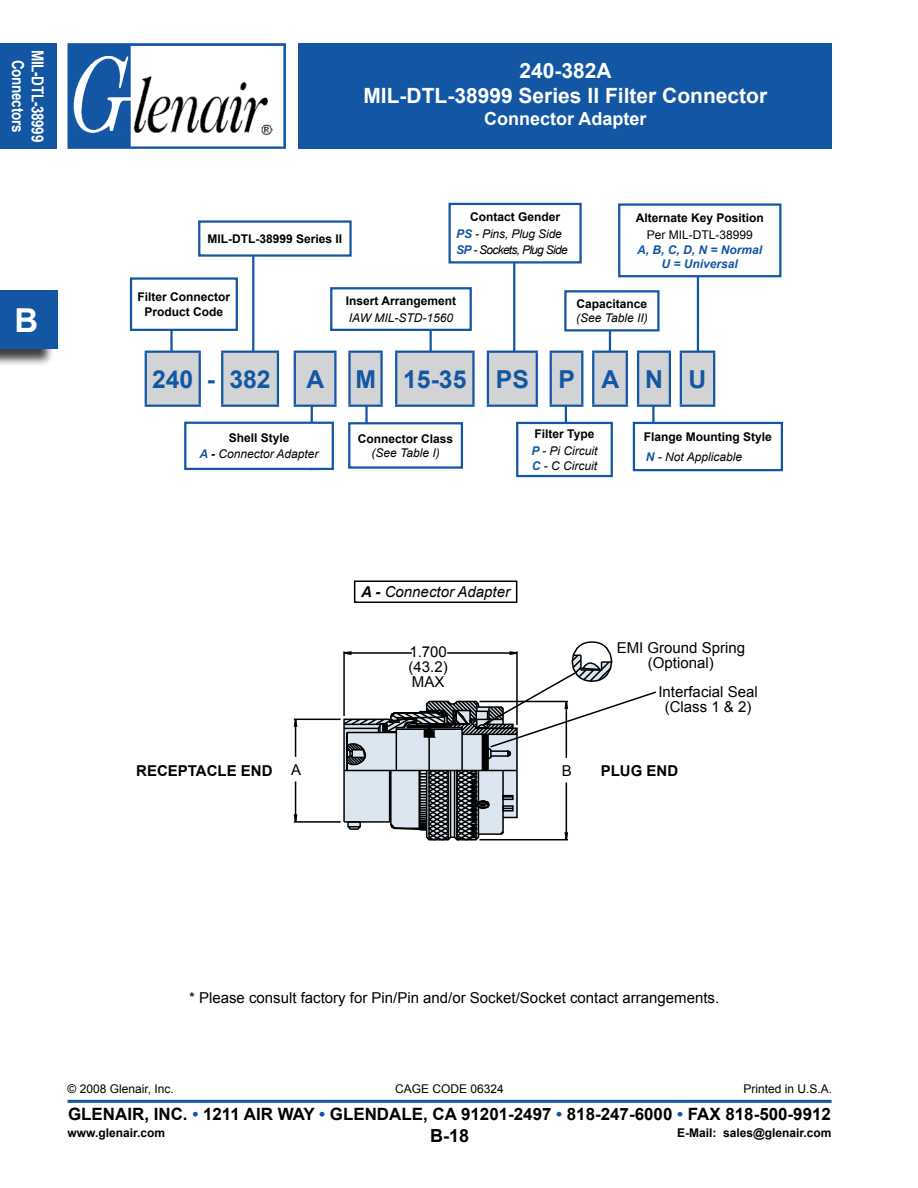
<style>
.page{position:relative;width:918px;height:1188px;background:#fff}
.page>*{position:absolute;margin:0;border:0;box-sizing:border-box;transform-origin:0 0}
.t1{font:700 33px "Arial";color:#fff}
.t2{font:700 24.75px "Arial";letter-spacing:1.035em;color:#1256a4}
.t3{font:700 24.75px "Arial";color:#1256a4}
.t4{font:700 21px/25.2px "Arial";color:#fff;text-align:center}
.t5{font:700 18px "Arial";color:#fff}
.t6{font:700 18px "Arial";color:#000}
.t7{font:700 16.95px "Arial";color:#000}
.t8{font:700 16.5px/19.8px "Arial Narrow";letter-spacing:-.02em;color:#fff;text-align:center}
.t9{font:15px/15px "Arial";color:#000;text-align:center}
.t10{font:700 15px "Arial";color:#000}
.t11{font:italic 15px "Arial";color:#000}
.t12{font:700 12px/14.4px "Arial";color:#000}
.t13{font:italic 12px/16.5px "Arial";color:#000;text-align:center}
.t14{font:12px "Arial";color:#000}
.t15{font:italic 12px/16.5px "Arial";letter-spacing:-.06em;color:#000;text-align:center}
.t16{font:italic 700 12px/14.4px "Arial";color:#1256a4;text-align:center}
.s1{font-weight:700;font-style:normal}
.s2{font-weight:700;color:#1256a4}
.s3{font-weight:700}
.s4{font-style:italic;color:#1256a4}
.s5{font-weight:400;font-style:italic}
.s6{color:#1256a4}
</style>
<div class="page">
<div style="left:298px;top:43px;width:534px;height:106px;background:#1256a4"></div>
<div style="left:0;top:43px;width:56px;height:106px;background:#1256a4"></div>
<img style="left:68px;top:43px;width:218px;height:106px">
<img style="left:134px;top:74px;width:139px;height:63px">
<hr style="left:68px;top:1100px;width:764px;height:3px;background:#1256a4">
<div style="left:0;top:292px;width:111px;height:896px;background:#fff"></div>
<div style="left:0;top:291px;width:57px;height:58px;background:#1256a4"></div>
<hr style="left:294px;top:719px;width:47px;height:1px;background:#000">
<hr style="left:294px;top:821px;width:47px;height:2px;background:#000">
<hr style="left:295px;top:719px;width:1px;height:38px;background:#000">
<hr style="left:295px;top:782px;width:1px;height:40px;background:#000">
<svg style="left:293px;top:813px;width:5px;height:10px"></svg>
<svg style="left:293px;top:718px;width:5px;height:10px"></svg>
<svg style="left:334px;top:641px;width:322px;height:200px"></svg>
<div style="left:354px;top:580px;width:163px;height:23px;border:2px solid #000"></div>
<hr style="left:365px;top:388px;width:3px;height:73px;background:#1256a4">
<hr style="left:170px;top:303px;width:3px;height:66px;background:#1256a4">
<hr style="left:513px;top:250px;width:2px;height:128px;background:#1256a4">
<hr style="left:609px;top:309px;width:2px;height:73px;background:#1256a4">
<hr style="left:697px;top:232px;width:2px;height:134px;background:#1256a4">
<hr style="left:252px;top:242px;width:2px;height:140px;background:#1256a4">
<hr style="left:311px;top:394px;width:2px;height:76px;background:#1256a4">
<hr style="left:430px;top:316px;width:2px;height:76px;background:#1256a4">
<hr style="left:565px;top:397px;width:2px;height:59px;background:#1256a4">
<div style="left:565px;top:291px;width:93px;height:39px;background:#fff"></div>
<div style="left:564px;top:290px;width:96px;height:42px;border:2px solid #1256a4"></div>
<div style="left:331px;top:288px;width:140px;height:42px;background:#fff"></div>
<div style="left:330px;top:287px;width:142px;height:44px;border:2px solid #1256a4"></div>
<div style="left:131px;top:279px;width:106px;height:51px;background:#fff"></div>
<div style="left:130px;top:277px;width:108px;height:54px;border:2px solid #1256a4"></div>
<div style="left:199px;top:222px;width:152px;height:34px;background:#fff"></div>
<div style="left:198px;top:220px;width:154px;height:37px;border:2px solid #1256a4"></div>
<hr style="left:652px;top:393px;width:3px;height:63px;background:#1256a4">
<div style="left:349px;top:423px;width:113px;height:45px;background:#fff"></div>
<div style="left:348px;top:422px;width:115px;height:47px;border:2px solid #1256a4"></div>
<div style="left:184px;top:422px;width:150px;height:48px;border:2px solid #1256a4"></div>
<div style="left:517px;top:423px;width:95px;height:53px;background:#fff"></div>
<div style="left:516px;top:422px;width:97px;height:55px;border:2px solid #1256a4"></div>
<div style="left:450px;top:204px;width:131px;height:58px;background:#fff"></div>
<div style="left:448px;top:203px;width:134px;height:61px;border:2px solid #1256a4"></div>
<svg style="left:147px;top:352px;width:566px;height:54px"></svg>
<hr style="left:145px;top:351px;width:56px;height:2px;background:#1256a4">
<hr style="left:145px;top:353px;width:2px;height:52px;background:#1256a4">
<hr style="left:199px;top:353px;width:2px;height:52px;background:#1256a4">
<hr style="left:145px;top:405px;width:56px;height:2px;background:#1256a4">
<hr style="left:221px;top:351px;width:58px;height:2px;background:#1256a4">
<hr style="left:221px;top:353px;width:2px;height:52px;background:#1256a4">
<hr style="left:277px;top:353px;width:2px;height:52px;background:#1256a4">
<hr style="left:221px;top:405px;width:58px;height:2px;background:#1256a4">
<hr style="left:294px;top:351px;width:43px;height:2px;background:#1256a4">
<hr style="left:294px;top:353px;width:2px;height:52px;background:#1256a4">
<hr style="left:334px;top:353px;width:3px;height:52px;background:#1256a4">
<hr style="left:294px;top:405px;width:43px;height:2px;background:#1256a4">
<hr style="left:348px;top:351px;width:35px;height:2px;background:#1256a4">
<hr style="left:348px;top:353px;width:3px;height:52px;background:#1256a4">
<hr style="left:380px;top:353px;width:3px;height:52px;background:#1256a4">
<hr style="left:348px;top:405px;width:35px;height:2px;background:#1256a4">
<hr style="left:395px;top:351px;width:80px;height:2px;background:#1256a4">
<hr style="left:395px;top:353px;width:2px;height:52px;background:#1256a4">
<hr style="left:472px;top:353px;width:3px;height:52px;background:#1256a4">
<hr style="left:395px;top:405px;width:80px;height:2px;background:#1256a4">
<hr style="left:487px;top:351px;width:51px;height:2px;background:#1256a4">
<hr style="left:487px;top:353px;width:2px;height:52px;background:#1256a4">
<hr style="left:536px;top:353px;width:2px;height:52px;background:#1256a4">
<hr style="left:487px;top:405px;width:51px;height:2px;background:#1256a4">
<hr style="left:550px;top:351px;width:33px;height:2px;background:#1256a4">
<hr style="left:550px;top:353px;width:2px;height:52px;background:#1256a4">
<hr style="left:581px;top:353px;width:2px;height:52px;background:#1256a4">
<hr style="left:550px;top:405px;width:33px;height:2px;background:#1256a4">
<hr style="left:592px;top:351px;width:36px;height:2px;background:#1256a4">
<hr style="left:592px;top:353px;width:2px;height:52px;background:#1256a4">
<hr style="left:626px;top:353px;width:2px;height:52px;background:#1256a4">
<hr style="left:592px;top:405px;width:36px;height:2px;background:#1256a4">
<hr style="left:637px;top:351px;width:34px;height:2px;background:#1256a4">
<hr style="left:637px;top:353px;width:2px;height:52px;background:#1256a4">
<hr style="left:669px;top:353px;width:2px;height:52px;background:#1256a4">
<hr style="left:637px;top:405px;width:34px;height:2px;background:#1256a4">
<hr style="left:680px;top:351px;width:35px;height:2px;background:#1256a4">
<hr style="left:680px;top:353px;width:2px;height:52px;background:#1256a4">
<hr style="left:713px;top:353px;width:2px;height:52px;background:#1256a4">
<hr style="left:680px;top:405px;width:35px;height:2px;background:#1256a4">
<div style="left:619px;top:205px;width:161px;height:71px;background:#fff"></div>
<div style="left:618px;top:203px;width:163px;height:74px;border:2px solid #1256a4"></div>
<div style="left:634px;top:423px;width:148px;height:47px;background:#fff"></div>
<div style="left:633px;top:422px;width:150px;height:49px;border:2px solid #1256a4"></div>
<h3 class="t8" style="left:48px;top:50px;width:94px;rotate:90deg">MIL-DTL-38999<br>Connectors</h3>
<h1 class="t1" style="left:14px;top:298px;width:25px">B</h1>
<h3 class="t4" style="left:363px;top:59px;width:405px">240-382A<br>MIL-DTL-38999 Series II Filter Connector</h3>
<h3 class="t5" style="left:484px;top:107px;width:164px">Connector Adapter</h3>
<p class="t12" style="left:208px;top:232px;width:136px">MIL-DTL-38999 Series II</p>
<p class="t15" style="left:456px;top:209px;width:113px"><span class="s1">Contact Gender<br></span><span class="s2">PS</span> - Pins, Plug Side<br><span class="s2">SP</span> - Sockets, Plug Side</p>
<p class="t12" style="left:636px;top:211px;width:130px">Alternate Key Position</p>
<p class="t14" style="left:647px;top:227px;width:108px">Per MIL-DTL-38999</p>
<p class="t16" style="left:637px;top:243px;width:127px">A, B, C, D, N = Normal<br>U = Universal</p>
<p class="t12" style="left:138px;top:290px;width:94px;text-align:center">Filter Connector<br>Product Code</p>
<p class="t12" style="left:346px;top:294px;width:112px">Insert Arrangement</p>
<p class="t13" style="left:349px;top:309px;width:106px">IAW MIL-STD-1560</p>
<p class="t12" style="left:577px;top:297px;width:72px">Capacitance</p>
<p class="t13" style="left:576px;top:310px;width:73px">(See Table II)</p>
<h2 class="t3" style="left:152px;top:363px;width:120px">240 - 382</h2>
<h2 class="t3" style="left:307px;top:363px;width:19px">A</h2>
<h2 class="t2" style="left:355px;top:363px;width:352px">M15-35 PS PANU</h2>
<p class="t13" style="left:199px;top:430px;width:121px"><span class="s1">Shell Style<br></span><span class="s2">A</span> <span class="s3">-</span> Connector Adapter</p>
<p class="t12" style="left:531px;top:425px;width:68px;line-height:17.7px">Filter Type<br><span class="s4">P</span> <span class="s5">- Pi Circuit</span></p>
<p class="t13" style="left:532px;top:458px;width:67px"><span class="s2">C</span> - C Circuit</p>
<p class="t12" style="left:358px;top:432px;width:97px">Connector Class</p>
<p class="t13" style="left:371px;top:445px;width:70px">(See Table I)</p>
<p class="t12" style="left:644px;top:427px;width:130px;line-height:19.8px">Flange Mounting Style<br><span class="s4">N</span> <span class="s5">- Not Applicable</span></p>
<p class="t11" style="left:361px;top:582px;width:150px"><span class="s3">A -</span> Connector Adapter</p>
<p class="t9" style="left:409px;top:645px;width:41px;text-align:justify">1.700 (43.2)<br>MAX</p>
<p class="t9" style="left:617px;top:641px;width:130px">EMI Ground Spring (Optional)</p>
<p class="t9" style="left:658px;top:684px;width:101px">Interfacial Seal (Class 1 &amp; 2)</p>
<p class="t9" style="left:291px;top:762px;width:12px">A</p>
<p class="t9" style="left:562px;top:763px;width:12px">B</p>
<p class="t10" style="left:136px;top:761px;width:138px">RECEPTACLE END</p>
<p class="t10" style="left:601px;top:761px;width:79px">PLUG END</p>
<p class="t9" style="left:189px;top:991px;width:532px">* Please consult factory for Pin/Pin and/or Socket/Socket contact arrangements.</p>
<p class="t14" style="left:67px;top:1081px;width:108px">© 2008 Glenair, Inc.</p>
<p class="t14" style="left:395px;top:1081px;width:110px">CAGE CODE 06324</p>
<h3 class="t6" style="left:430px;top:1123px;width:41px">B-18</h3>
<p class="t12" style="left:677px;top:1126px;width:156px">E-Mail: sales@glenair.com</p>
<p class="t14" style="left:743px;top:1081px;width:90px">Printed in U.S.A.</p>
<h3 class="t7" style="left:68px;top:1103px;width:764px">GLENAIR, INC. <span class="s6">•</span> 1211 AIR WAY <span class="s6">•</span> GLENDALE, CA 91201-2497 <span class="s6">•</span> 818-247-6000 <span class="s6">•</span> FAX 818-500-9912</h3>
<p class="t12" style="left:67px;top:1126px;width:99px">www.glenair.com</p>
</div>
